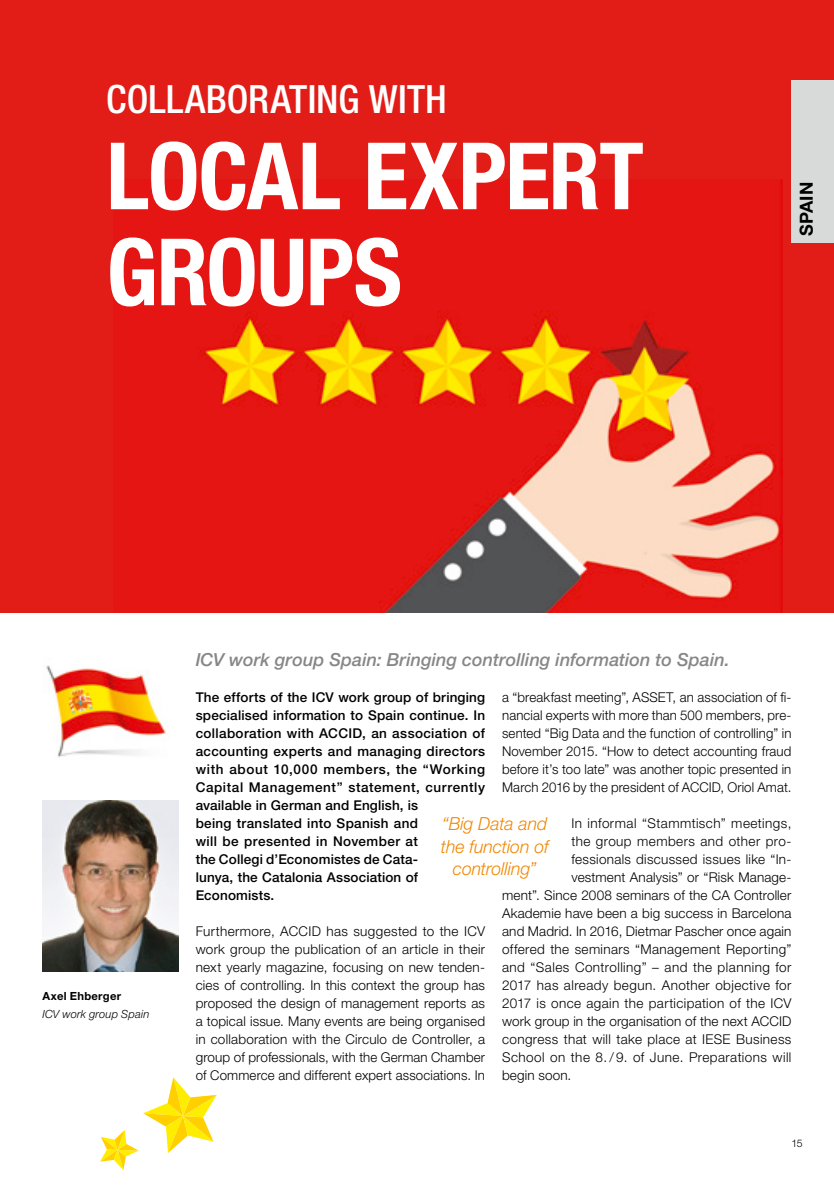
<style>
.page{position:relative;width:834px;height:1191px;background:#fff}
.page>*{position:absolute;margin:0;border:0;box-sizing:border-box;transform-origin:0 0}
.t1{font:700 condensed 93px/96px "Helvetica Neue LT Std";letter-spacing:-.015em;color:#fff}
.t2{font:500 condensed 39px "Helvetica Neue LT Std";letter-spacing:.005em;color:#fff}
.t3{font:italic 500 18px "Helvetica Neue LT Pro";color:#868786}
.t4{font:italic 300 18px/22.5px "Helvetica Neue LT Std";letter-spacing:-.005em;color:#f08700;text-align:center}
.t5{font:700 18px "Helvetica Neue LT Pro";color:#000}
.t6{font:300 13.5px/18px "Helvetica Neue LT Pro";letter-spacing:.015em;color:#000;text-align:justify}
.t7{font:500 13.5px/18px "Helvetica Neue LT Pro";letter-spacing:.02em;color:#000}
.t8{font:300 13.5px "Helvetica Neue LT Pro";letter-spacing:.035em;color:#000}
.t9{font:italic 300 11.25px "Helvetica Neue LT Std";letter-spacing:.015em;color:#000}
.t10{font:700 11.25px "Helvetica Neue LT Std";letter-spacing:.025em;color:#000}
.t11{font:300 10.5px "Helvetica Neue LT Pro";color:#000}
</style>
<div class="page">
<div style="left:0;top:0;width:833px;height:612px;background:#e21c16"></div>
<img style="left:197px;top:180px;width:585px;height:432px">
<img style="left:46px;top:665px;width:121px;height:92px">
<img style="left:43px;top:801px;width:136px;height:171px">
<div style="left:791px;top:81px;width:42px;height:162px;background:#d8dada"></div>
<svg style="left:100px;top:1077px;width:117px;height:93px"></svg>
<h2 class="t2" style="left:106px;top:76px;width:342px">COLLABORATING WITH</h2>
<h1 class="t1" style="left:106px;top:127px;width:539px">LOCAL EXPERT<br>GROUPS</h1>
<h3 class="t5" style="left:795px;top:236px;width:56px;rotate:-90deg">SPAIN</h3>
<h3 class="t3" style="left:196px;top:649px;width:535px">ICV work group Spain: Bringing controlling information to Spain.</h3>
<p class="t10" style="left:43px;top:988px;width:80px">Axel Ehberger</p>
<p class="t9" style="left:43px;top:1006px;width:108px">ICV work group Spain</p>
<p class="t7" style="left:196px;top:688px;width:291px">The efforts of the ICV work group of bringing specialised information to Spain continue. In collaboration with ACCID, an association of accounting experts and managing directors with about 10,000 members, the “Working Capital Management” statement, currently available in German and English, is<br>being translated into Spanish and<br>will be presented in November at<br>the Collegi d’Economistes de Cata-<br>lunya, the Catalonia Association of Economists.</p>
<p class="t6" style="left:196px;top:922px;width:291px">Furthermore, ACCID has suggested to the ICV work group the publication of an article in their next yearly magazine, focusing on new tenden&shy;cies of controlling. In this context the group has proposed the design of management reports as a topical issue. Many events are being organised in collaboration with the Circulo de Controller, a group of professionals, with the German Chamber of Commerce and different expert associations. In</p>
<p class="t6" style="left:502px;top:688px;width:291px">a “breakfast meeting”, ASSET, an association of fi&shy;nancial experts with more than 500 members, pre&shy;sented “Big Data and the function of controlling” in November 2015. “How to detect accounting fraud before it’s too late” was another topic presented in March 2016 by the president of ACCID, Oriol Amat.</p>
<p class="t8" style="left:571px;top:815px;width:221px">In informal “Stammtisch” meetings,</p>
<p class="t6" style="left:571px;top:832px;width:221px">the group members and other pro-</p>
<p class="t6" style="left:571px;top:850px;width:221px">fessionals discussed issues like “In-</p>
<p class="t6" style="left:571px;top:868px;width:221px">vestment Analysis” or “Risk Manage-</p>
<p class="t6" style="left:502px;top:886px;width:291px">ment”. Since 2008 seminars of the CA Controller</p>
<p class="t6" style="left:502px;top:904px;width:291px">Akademie have been a big success in Barcelona</p>
<p class="t6" style="left:502px;top:922px;width:291px">and Madrid. In 2016, Dietmar Pascher once again</p>
<p class="t6" style="left:502px;top:940px;width:291px">offered the seminars “Management Reporting”</p>
<p class="t8" style="left:502px;top:959px;width:291px">and “Sales Controlling” – and the planning for</p>
<p class="t6" style="left:502px;top:976px;width:291px">2017 has already begun. Another objective for</p>
<p class="t6" style="left:502px;top:994px;width:291px">2017 is once again the participation of the ICV</p>
<p class="t6" style="left:502px;top:1012px;width:291px">work group in the organisation of the next ACCID</p>
<p class="t6" style="left:502px;top:1030px;width:291px">congress that will take place at IESE Business</p>
<p class="t8" style="left:502px;top:1049px;width:291px">School on the 8. / 9. of June. Preparations will</p>
<p class="t6" style="left:502px;top:1066px;width:71px">begin soon.</p>
<h3 class="t4" style="left:441px;top:812px;width:109px">“Big Data and the function of controlling”</h3>
<p class="t11" style="left:791px;top:1137px;width:13px">15</p>
</div>
